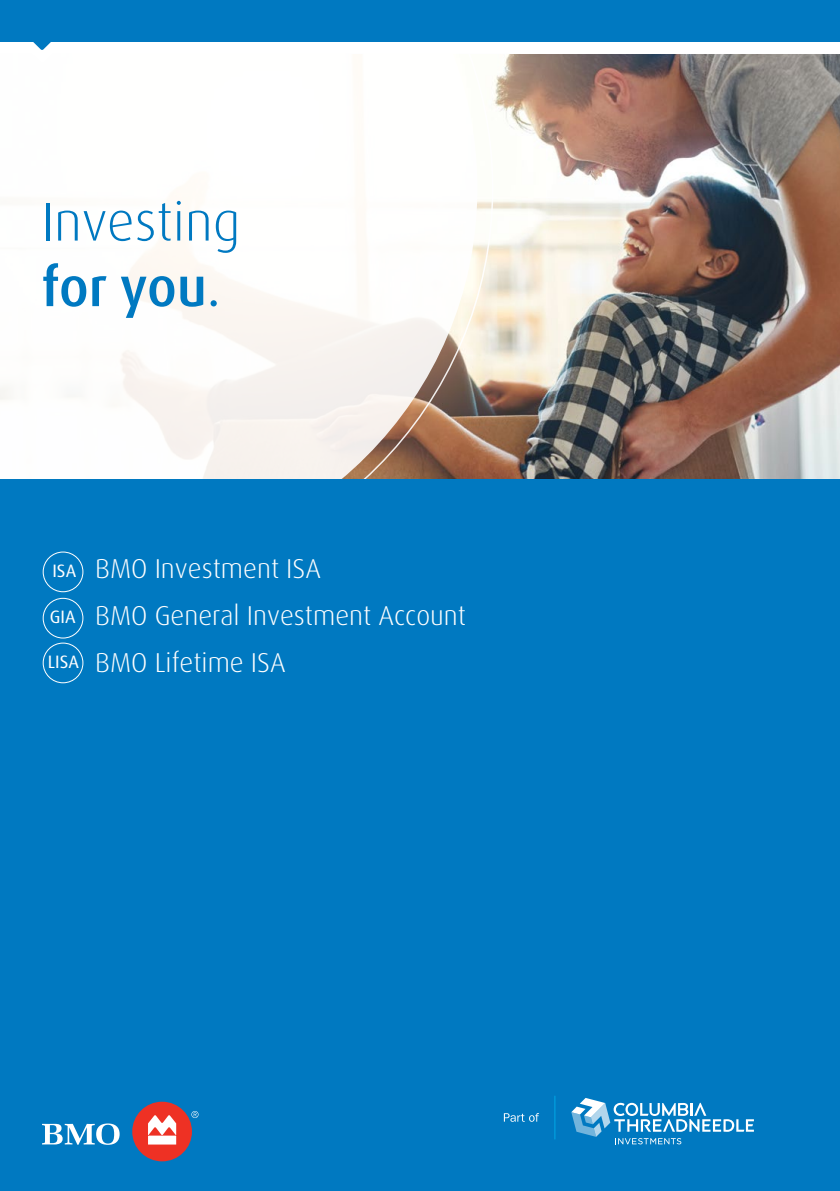
<style>
.page{position:relative;width:840px;height:1191px;background:#fff}
.page>*{position:absolute;margin:0;border:0;box-sizing:border-box;transform-origin:0 0}
.t1{font:300 54.6px/65.6px "Dax Pro";color:#0079c1}
.t2{font:300 27.4px/46.8px "Dax Pro";color:#fff}
.t3{font:18px "Dax Pro";color:#fff}
.s1{font-weight:500}
.s2{font-weight:400}
</style>
<div class="page">
<img style="left:493px;top:54px;width:346px;height:425px">
<svg style="left:0;top:201px;width:493px;height:278px"></svg>
<div style="left:0;top:479px;width:839px;height:712px;background:#0079c1"></div>
<div style="left:43px;top:551px;width:40px;height:41px;border:1px solid #fff;border-radius:50%"></div>
<div style="left:43px;top:598px;width:40px;height:40px;border:1px solid #fff;border-radius:50%"></div>
<svg style="left:42px;top:1123px;width:77px;height:21px"></svg>
<svg style="left:191px;top:1111px;width:7px;height:7px"></svg>
<div style="left:132px;top:1101px;width:60px;height:60px;background:#ee3124;border-radius:50%"></div>
<svg style="left:148px;top:1115px;width:28px;height:29px"></svg>
<svg style="left:33px;top:42px;width:18px;height:8px"></svg>
<div style="left:0;top:0;width:839px;height:42px;background:#0079c1"></div>
<div style="left:43px;top:642px;width:40px;height:41px;border:1px solid #fff;border-radius:50%"></div>
<svg style="left:571px;top:1098px;width:182px;height:46px"></svg>
<hr style="left:554px;top:1095px;width:1px;height:44px;background:#00a7e6">
<svg style="left:503px;top:1113px;width:35px;height:8px"></svg>
<p class="t1" style="left:41px;top:189px;width:200px">Investing <span class="s1">for you</span><span class="s2">.</span></p>
<p class="t3" style="left:52px;top:559px;width:25px">ISA</p>
<p class="t3" style="left:50px;top:605px;width:27px">GIA</p>
<p class="t3" style="left:48px;top:650px;width:33px">LISA</p>
<p class="t2" style="left:95px;top:545px;width:372px">BMO Investment ISA<br>BMO General Investment Account<br>BMO Lifetime ISA</p>
</div>
